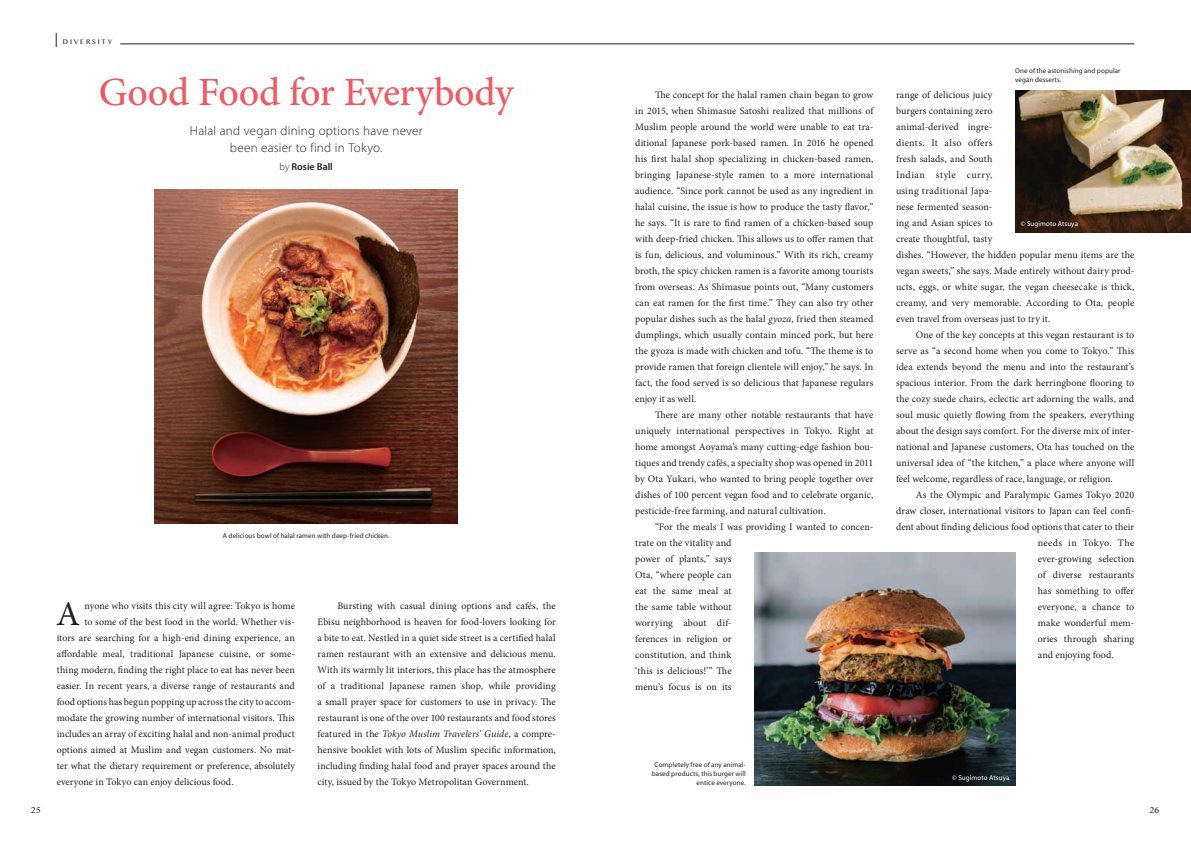
<style>
.page{position:relative;width:1191px;height:842px;background:#fff}
.page>*{position:absolute;margin:0;border:0;box-sizing:border-box;transform-origin:0 0}
.t1{font:500 40px "Minion Pro";letter-spacing:-.01em;color:#f05961}
.t2{font:34.6px "Minion Pro";color:#231f20}
.t3{font:300 13px/17px "Myriad Pro";letter-spacing:.015em;color:#231f20;text-align:center}
.t4{font:10px/16px "Minion Pro";letter-spacing:.005em;color:#231f20;text-align:justify}
.t5{font:10px "Minion Pro";letter-spacing:.035em;color:#231f20}
.t6{font:600 10px "Myriad Pro";color:#231f20}
.t7{font:10px "Khmer MN";color:#231f20}
.t8{font:8px "Khmer MN";letter-spacing:.225em;color:#231f20}
.t9{font:7px/9px "Myriad Pro";letter-spacing:.01em;color:#231f20}
.t10{font:7px "Myriad Pro";letter-spacing:.01em;color:#fff}
.s1{font-weight:300}
.s2{font-style:italic}
</style>
<div class="page">
<img style="left:154px;top:189px;width:304px;height:335px">
<img style="left:754px;top:553px;width:261px;height:232px">
<hr style="left:120px;top:44px;width:1014px;height:1px;background:#231f20">
<svg style="left:56px;top:33px;width:1px;height:14px"></svg>
<img style="left:1015px;top:90px;width:176px;height:142px">
<p class="t8" style="left:63px;top:37px;width:51px">DIVERSITY</p>
<h1 class="t1" style="left:99px;top:65px;width:416px">Good Food for Everybody</h1>
<h3 class="t3" style="left:190px;top:122px;width:234px">Halal and vegan dining options have never been easier to find in Tokyo.</h3>
<p class="t6" style="left:280px;top:160px;width:55px"><span class="s1">by</span> Rosie Ball</p>
<p class="t9" style="left:223px;top:531px;width:168px">A delicious bowl of halal ramen with deep-fried chicken.</p>
<h2 class="t2" style="left:56px;top:591px;width:25px">A</h2>
<p class="t4" style="left:84px;top:598px;width:212px">nyone who visits this city will agree: Tokyo is home</p>
<p class="t4" style="left:84px;top:614px;width:212px">to some of the best food in the world. Whether vis-</p>
<p class="t4" style="left:57px;top:630px;width:240px">itors are searching for a high-end dining experience, an</p>
<p class="t4" style="left:57px;top:646px;width:240px">affordable meal, traditional Japanese cuisine, or some-</p>
<p class="t4" style="left:57px;top:662px;width:240px">thing modern, finding the right place to eat has never been</p>
<p class="t4" style="left:57px;top:678px;width:240px">easier. In recent years, a diverse range of restaurants and</p>
<p class="t4" style="left:57px;top:694px;width:240px">food options has begun popping up across the city to accom-</p>
<p class="t4" style="left:57px;top:710px;width:240px">modate the growing number of international visitors. This</p>
<p class="t4" style="left:57px;top:726px;width:240px">includes an array of exciting halal and non-animal product</p>
<p class="t4" style="left:57px;top:742px;width:240px">options aimed at Muslim and vegan customers. No mat-</p>
<p class="t4" style="left:57px;top:758px;width:240px">ter what the dietary requirement or preference, absolutely</p>
<p class="t4" style="left:57px;top:774px;width:178px">everyone in Tokyo can enjoy delicious food.</p>
<p class="t4" style="left:317px;top:598px;width:240px;text-indent:20px">Bursting with casual dining options and cafés, the Ebisu neighborhood is heaven for food-lovers looking for a bite to eat. Nestled in a quiet side street is a certified halal ramen restaurant with an extensive and delicious menu.<br>With its warmly lit interiors, this place has the atmosphere of a traditional Japanese ramen shop, while providing a small prayer space for customers to use in privacy. The restaurant is one of the over 100 restaurants and food stores featured in the <span class="s2">Tokyo Muslim Travelers’ Guide</span>, a compre&shy;hensive booklet with lots of Muslim specific information, including finding halal food and prayer spaces around the city, issued by the Tokyo Metropolitan Government.</p>
<p class="t4" style="left:635px;top:86px;width:240px;text-indent:20px">The concept for the halal ramen chain began to grow in 2015, when Shimasue Satoshi realized that millions of Muslim people around the world were unable to eat tra&shy;ditional Japanese pork-based ramen. In 2016 he opened his first halal shop specializing in chicken-based ramen, bringing Japanese-style ramen to a more international audience. “Since pork cannot be used as any ingredient in halal cuisine, the issue is how to produce the tasty flavor,” he says. “It is rare to find ramen of a chicken-based soup with deep-fried chicken. This allows us to offer ramen that is fun, delicious, and voluminous.” With its rich, creamy broth, the spicy chicken ramen is a favorite among tourists from overseas. As Shimasue points out, “Many customers can eat ramen for the first time.” They can also try other popular dishes such as the halal <span class="s2">gyoza</span>, fried then steamed dumplings, which usually contain minced pork, but here the gyoza is made with chicken and tofu. “The theme is to provide ramen that foreign clientele will enjoy,” he says. In fact, the food served is so delicious that Japanese regulars enjoy it as well.</p>
<p class="t4" style="left:635px;top:406px;width:240px;text-indent:20px">There are many other notable restaurants that have uniquely international perspectives in Tokyo. Right at home amongst Aoyama’s many cutting-edge fashion bou&shy;tiques and trendy cafés, a specialty shop was opened in 2011 by Ota Yukari, who wanted to bring people together over dishes of 100 percent vegan food and to celebrate organic, pesticide-free farming, and natural cultivation.</p>
<p class="t4" style="left:635px;top:518px;width:240px;text-align:left;text-indent:20px">“For the meals I was providing I wanted to concen&shy;trate on the vitality and<br>power of plants,” says<br>Ota, “where people can<br>eat the same meal at<br>the same table without<br>worrying about dif-<br>ferences in religion or<br>constitution, and think<br>‘this is delicious!’” The<br>menu’s focus is on its</p>
<p class="t9" style="left:1015px;top:66px;width:107px">One of the astonishing and popular vegan desserts.</p>
<p class="t4" style="left:896px;top:86px;width:240px;text-align:left">range of delicious juicy<br>burgers containing zero<br>animal-derived ingre-<br>dients. It also offers<br>fresh salads, and South<br>Indian style curry,<br>using traditional Japa-<br>nese fermented season-<br>ing and Asian spices to<br>create thoughtful, tasty<br>dishes. “However, the hidden popular menu items are the vegan sweets,” she says. Made entirely without dairy prod&shy;ucts, eggs, or white sugar, the vegan cheesecake is thick, creamy, and very memorable. According to Ota, people even travel from overseas just to try it.</p>
<p class="t4" style="left:896px;top:326px;width:240px;text-indent:20px">One of the key concepts at this vegan restaurant is to serve as “a second home when you come to Tokyo.” This idea extends beyond the menu and into the restaurant’s spacious interior. From the dark herringbone flooring to the cozy suede chairs, eclectic art adorning the walls, and soul music quietly flowing from the speakers, everything about the design says comfort. For the diverse mix of inter&shy;national and Japanese customers, Ota has touched on the universal idea of “the kitchen,” a place where anyone will feel welcome, regardless of race, language, or religion.</p>
<p class="t4" style="left:916px;top:486px;width:220px">As the Olympic and Paralympic Games Tokyo 2020</p>
<p class="t4" style="left:896px;top:502px;width:240px">draw closer, international visitors to Japan can feel confi-</p>
<p class="t4" style="left:896px;top:518px;width:240px">dent about finding delicious food options that cater to their</p>
<p class="t5" style="left:1037px;top:536px;width:98px">needs in Tokyo. The</p>
<p class="t4" style="left:1037px;top:550px;width:98px">ever-growing selection</p>
<p class="t4" style="left:1037px;top:566px;width:98px">of diverse restaurants</p>
<p class="t4" style="left:1037px;top:582px;width:98px">has something to offer</p>
<p class="t4" style="left:1037px;top:598px;width:98px">everyone, a chance to</p>
<p class="t4" style="left:1037px;top:614px;width:98px">make wonderful mem-</p>
<p class="t4" style="left:1037px;top:630px;width:98px">ories through sharing</p>
<p class="t4" style="left:1037px;top:646px;width:77px">and enjoying food.</p>
<p class="t10" style="left:1020px;top:220px;width:59px">© Sugimoto Atsuya</p>
<p class="t9" style="left:652px;top:760px;width:95px;text-align:right">Completely free of any animal&shy;based products, this burger will entice everyone.</p>
<p class="t10" style="left:952px;top:773px;width:59px">© Sugimoto Atsuya</p>
<p class="t7" style="left:31px;top:803px;width:11px">25</p>
<p class="t7" style="left:1149px;top:803px;width:11px">26</p>
</div>
